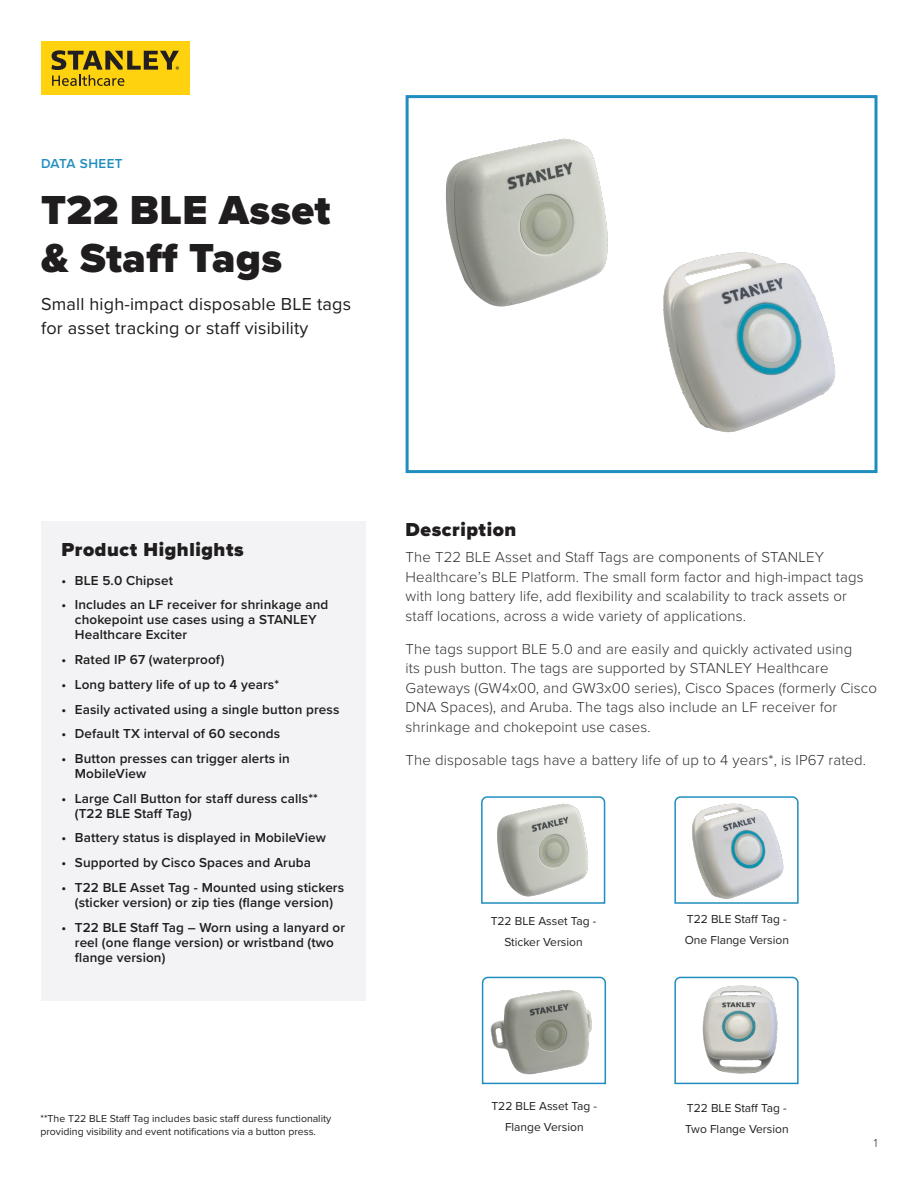
<style>
.page{position:relative;width:918px;height:1188px;background:#fff}
.page>*{position:absolute;margin:0;border:0;box-sizing:border-box;transform-origin:0 0}
.t1{font:900 42px/48px "Proxima Nova";letter-spacing:.01em;color:#201d1e}
.Product_Highlights{font:900 19.5px "Proxima Nova";letter-spacing:.03em;color:#201d1e}
.Description_Head{font:900 19.5px "Proxima Nova";letter-spacing:.03em;color:#201d1e}
.t2{font:18px/24px "Proxima Nova";letter-spacing:.01em;color:#201d1e}
.Body{font:300 15px/19.5px "Proxima Nova";letter-spacing:.01em;color:#332f30}
.t3{font:600 13.5px/15px "Proxima Nova";letter-spacing:.01em;color:#201d1e}
.t4{font:600 13.5px "Proxima Nova";letter-spacing:.03em;color:#1f8ebe}
.t5{font:12px/21px "Proxima Nova";color:#231f20;text-align:center}
.t6{font:300 12px "Proxima Nova";color:#332f30}
.t7{font:10.5px/13.5px "Proxima Nova";color:#231f20}
</style>
<div class="page">
<div style="left:406px;top:95px;width:472px;height:378px;background:#fff;border:3px solid #1f8ebe"></div>
<div style="left:41px;top:41px;width:149px;height:54px;background:#fed20e"></div>
<svg style="left:52px;top:50px;width:127px;height:36px"></svg>
<img style="left:446px;top:138px;width:162px;height:169px">
<img style="left:663px;top:252px;width:173px;height:181px">
<div style="left:41px;top:521px;width:325px;height:480px;background:#f3f3f5"></div>
<svg style="left:481px;top:976px;width:126px;height:109px"></svg>
<svg style="left:674px;top:976px;width:125px;height:109px"></svg>
<svg style="left:481px;top:796px;width:125px;height:108px"></svg>
<svg style="left:674px;top:796px;width:125px;height:108px"></svg>
<p class="t4" style="left:41px;top:153px;width:83px">DATA SHEET</p>
<h1 class="t1" style="left:41px;top:186px;width:291px">T22 BLE Asset &amp; Staff Tags</h1>
<h3 class="t2" style="left:41px;top:291px;width:312px">Small high-impact disposable BLE tags for asset tracking or staff visibility</h3>
<p class="Product_Highlights" style="left:61px;top:535px;width:184px">Product Highlights</p>
<p class="t3" style="left:61px;top:572px;width:113px">• BLE 5.0 Chipset</p>
<p class="t3" style="left:75px;top:597px;width:255px;text-indent:-14px">• Includes an LF receiver for shrinkage and chokepoint use cases using a STANLEY<br>Healthcare Exciter</p>
<p class="t3" style="left:61px;top:652px;width:165px">• Rated IP 67 (waterproof)</p>
<p class="t3" style="left:61px;top:676px;width:219px">• Long battery life of up to 4 years*</p>
<p class="t3" style="left:61px;top:701px;width:280px">• Easily activated using a single button press</p>
<p class="t3" style="left:61px;top:726px;width:220px">• Default TX interval of 60 seconds</p>
<p class="t3" style="left:75px;top:751px;width:217px;text-indent:-14px">• Button presses can trigger alerts in<br>MobileView</p>
<p class="t3" style="left:75px;top:790px;width:245px;text-indent:-14px">• Large Call Button for staff duress calls** (T22 BLE Staff Tag)</p>
<p class="t3" style="left:61px;top:830px;width:266px">• Battery status is displayed in MobileView</p>
<p class="t3" style="left:61px;top:855px;width:251px">• Supported by Cisco Spaces and Aruba</p>
<p class="t3" style="left:61px;top:880px;width:284px;text-align:center">• T22 BLE Asset Tag - Mounted using stickers (sticker version) or zip ties (flange version)</p>
<p class="t3" style="left:75px;top:919px;width:272px;text-indent:-14px">• T22 BLE Staff Tag – Worn using a lanyard or reel (one flange version) or wristband (two flange version)</p>
<p class="t7" style="left:40px;top:1111px;width:292px">**The T22 BLE Staff Tag includes basic staff duress functionality providing visibility and event notifications via a button press.</p>
<p class="Description_Head" style="left:406px;top:515px;width:112px">Description</p>
<p class="Body" style="left:406px;top:547px;width:460px">The T22 BLE Asset and Staff Tags are components of STANLEY Healthcare’s BLE Platform. The small form factor and high-impact tags with long battery life, add flexibility and scalability to track assets or staff locations, across a wide variety of applications.</p>
<p class="Body" style="left:406px;top:638px;width:473px">The tags support BLE 5.0 and are easily and quickly activated using<br>its push button. The tags are supported by STANLEY Healthcare Gateways (GW4x00, and GW3x00 series), Cisco Spaces (formerly Cisco DNA Spaces), and Aruba. The tags also include an LF receiver for shrinkage and chokepoint use cases.</p>
<p class="Body" style="left:406px;top:749px;width:462px">The disposable tags have a battery life of up to 4 years*, is IP67 rated.</p>
<p class="t5" style="left:491px;top:910px;width:107px">T22 BLE Asset Tag -<br>Sticker Version</p>
<p class="t5" style="left:685px;top:908px;width:106px;text-align:left">T22 BLE Staff Tag -<br>One Flange Version</p>
<p class="t5" style="left:491px;top:1095px;width:107px">T22 BLE Asset Tag -<br>Flange Version</p>
<p class="t5" style="left:685px;top:1097px;width:105px;text-align:left">T22 BLE Staff Tag -<br>Two Flange Version</p>
<p class="t6" style="left:874px;top:1134px;width:5px">1</p>
</div>
